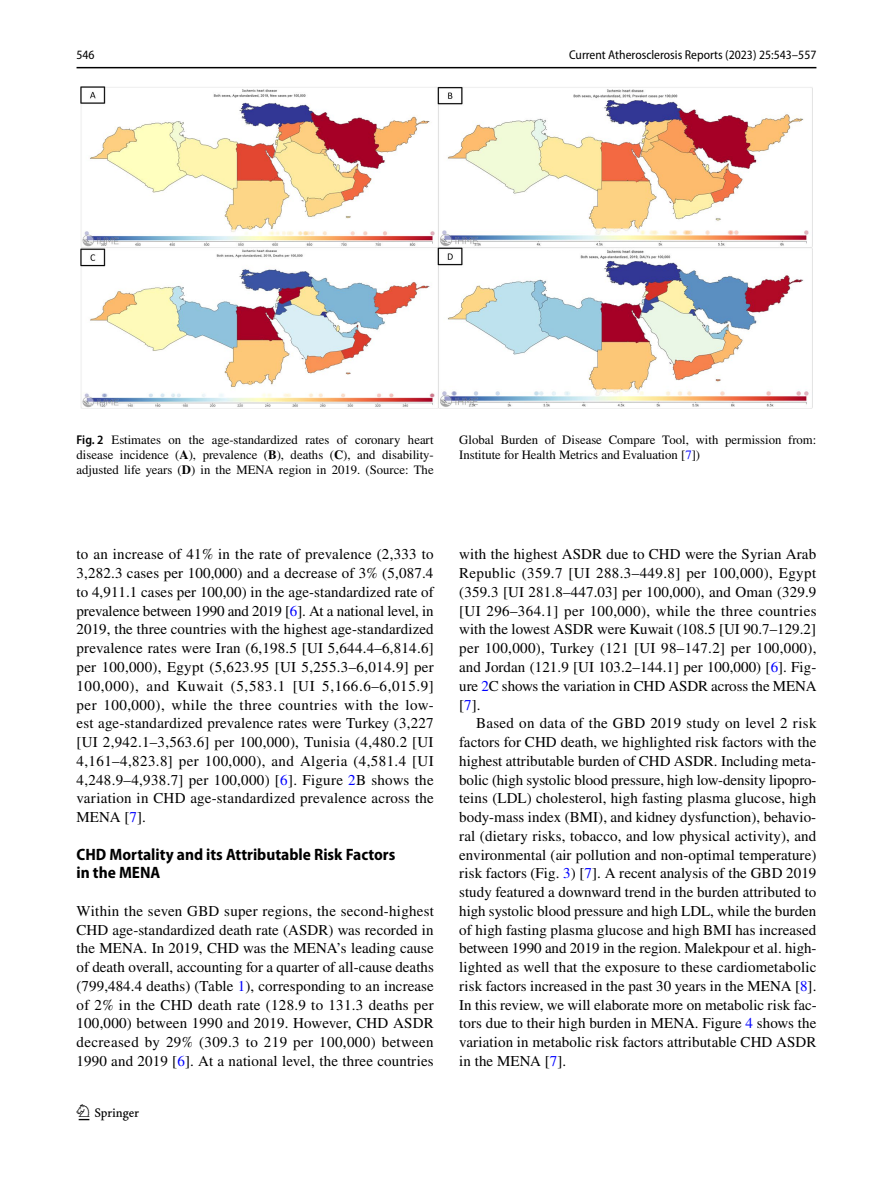
<style>
.page{position:relative;width:893px;height:1187px;background:#fff}
.page>*{position:absolute;margin:0;border:0;box-sizing:border-box;transform-origin:0 0}
.t1{font:22.5px "Springnew Regular 2";color:#000}
.t2{font:700 semi-condensed 16.5px/18.8px "Myriad Pro";color:#000}
.t3{font:15px/18.8px "STIX";letter-spacing:.005em;color:#000;text-align:justify}
.t4{font:12.75px/15px "STIX";color:#000;text-align:justify}
.t5{font:semi-condensed 12.75px "Myriad Pro";color:#000}
.s1{font-family:"Myriad Pro";font-weight:600;font-stretch:semi-condensed}
.s2{font-weight:700}
.s3{color:#00f}
</style>
<div class="page">
<hr style="left:77px;top:67px;width:739px;height:1px;background:#000">
<img style="left:81px;top:87px;width:731px;height:322px">
<p class="t5" style="left:77px;top:48px;width:20px">546</p>
<p class="t5" style="left:569px;top:48px;width:249px">Current Atherosclerosis Reports (2023) 25:543–557</p>
<p class="t4" style="left:77px;top:433px;width:359px"><span class="s1">Fig. 2</span> Estimates on the age-standardized rates of coronary heart disease incidence (<span class="s2">A</span>), prevalence (<span class="s2">B</span>), deaths (<span class="s2">C</span>), and disability&shy;adjusted life years (<span class="s2">D</span>) in the MENA region in 2019. (Source: The</p>
<p class="t4" style="left:459px;top:433px;width:359px">Global Burden of Disease Compare Tool, with permission from:<br>Institute for Health Metrics and Evaluation [<span class="s3">7</span>])</p>
<p class="t3" style="left:77px;top:546px;width:359px">to an increase of 41% in the rate of prevalence (2,333 to 3,282.3 cases per 100,000) and a decrease of 3% (5,087.4 to 4,911.1 cases per 100,00) in the age-standardized rate of prevalence between 1990 and 2019 [<span class="s3">6</span>]. At a national level, in 2019, the three countries with the highest age-standardized prevalence rates were Iran (6,198.5 [UI 5,644.4–6,814.6] per 100,000), Egypt (5,623.95 [UI 5,255.3–6,014.9] per 100,000), and Kuwait (5,583.1 [UI 5,166.6–6,015.9] per 100,000), while the three countries with the low&shy;est age-standardized prevalence rates were Turkey (3,227 [UI 2,942.1–3,563.6] per 100,000), Tunisia (4,480.2 [UI 4,161–4,823.8] per 100,000), and Algeria (4,581.4 [UI 4,248.9–4,938.7] per 100,000) [<span class="s3">6</span>]. Figure <span class="s3">2</span>B shows the variation in CHD age-standardized prevalence across the MENA [<span class="s3">7</span>].</p>
<p class="t2" style="left:77px;top:844px;width:320px">CHD Mortality and its Attributable Risk Factors in the MENA</p>
<p class="t3" style="left:77px;top:902px;width:359px">Within the seven GBD super regions, the second-highest CHD age-standardized death rate (ASDR) was recorded in the MENA. In 2019, CHD was the MENA’s leading cause of death overall, accounting for a quarter of all-cause deaths (799,484.4 deaths) (Table <span class="s3">1</span>), corresponding to an increase of 2% in the CHD death rate (128.9 to 131.3 deaths per 100,000) between 1990 and 2019. However, CHD ASDR decreased by 29% (309.3 to 219 per 100,000) between 1990 and 2019 [<span class="s3">6</span>]. At a national level, the three countries</p>
<h1 class="t1" style="left:79px;top:1104px;width:62px">1 3</h1>
<p class="t3" style="left:459px;top:546px;width:359px">with the highest ASDR due to CHD were the Syrian Arab Republic (359.7 [UI 288.3–449.8] per 100,000), Egypt (359.3 [UI 281.8–447.03] per 100,000), and Oman (329.9 [UI 296–364.1] per 100,000), while the three countries with the lowest ASDR were Kuwait (108.5 [UI 90.7–129.2] per 100,000), Turkey (121 [UI 98–147.2] per 100,000), and Jordan (121.9 [UI 103.2–144.1] per 100,000) [<span class="s3">6</span>]. Fig&shy;ure <span class="s3">2</span>C shows the variation in CHD ASDR across the MENA [<span class="s3">7</span>].</p>
<p class="t3" style="left:459px;top:714px;width:359px;text-indent:17px">Based on data of the GBD 2019 study on level 2 risk factors for CHD death, we highlighted risk factors with the highest attributable burden of CHD ASDR. Including meta&shy;bolic (high systolic blood pressure, high low-density lipopro&shy;teins (LDL) cholesterol, high fasting plasma glucose, high body-mass index (BMI), and kidney dysfunction), behavio&shy;ral (dietary risks, tobacco, and low physical activity), and environmental (air pollution and non-optimal temperature) risk factors (Fig. <span class="s3">3</span>) [<span class="s3">7</span>]. A recent analysis of the GBD 2019 study featured a downward trend in the burden attributed to high systolic blood pressure and high LDL, while the burden of high fasting plasma glucose and high BMI has increased between 1990 and 2019 in the region. Malekpour et al. high&shy;lighted as well that the exposure to these cardiometabolic risk factors increased in the past 30 years in the MENA [<span class="s3">8</span>].<br>In this review, we will elaborate more on metabolic risk fac&shy;tors due to their high burden in MENA. Figure <span class="s3">4</span> shows the variation in metabolic risk factors attributable CHD ASDR in the MENA [<span class="s3">7</span>].</p>
</div>
